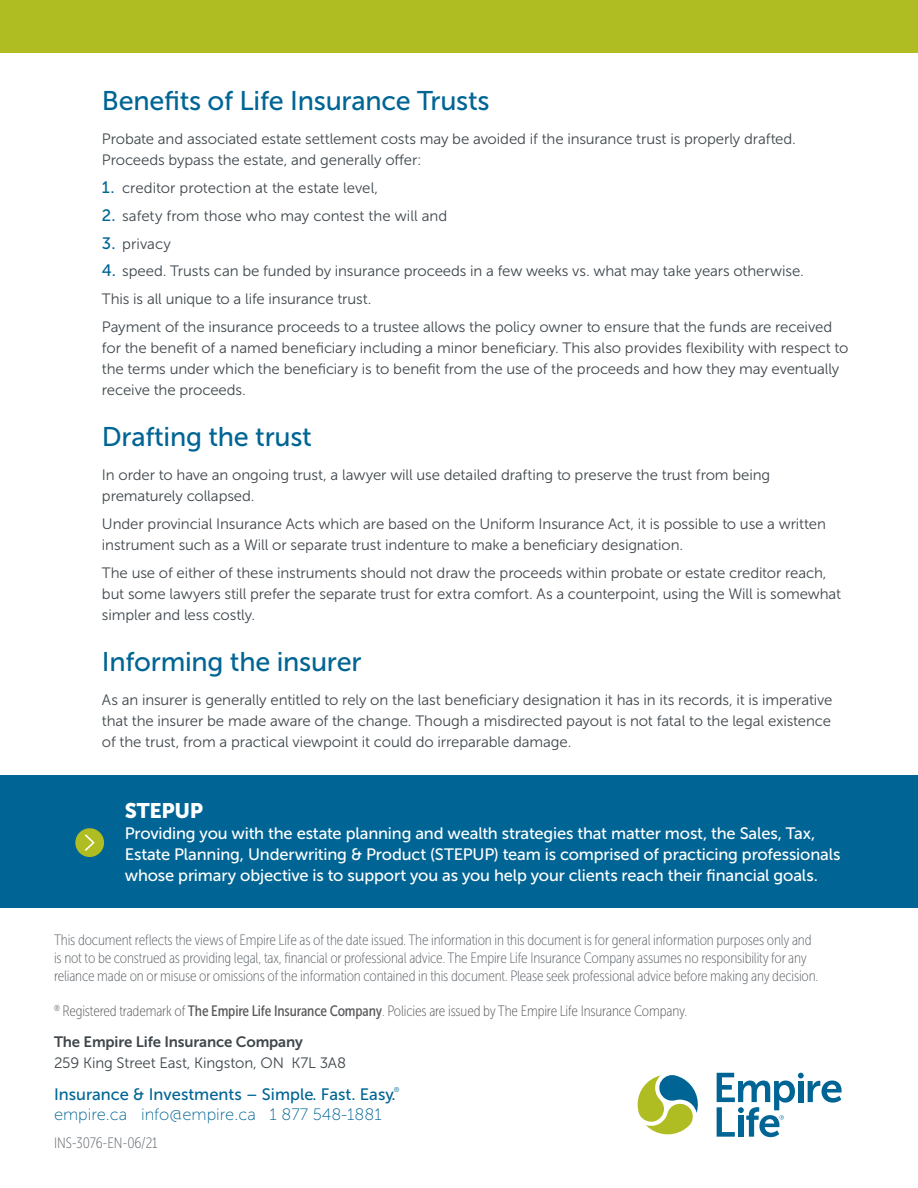
<style>
.page{position:relative;width:918px;height:1188px;background:#fff}
.page>*{position:absolute;margin:0;border:0;box-sizing:border-box;transform-origin:0 0}
.EL_Heading_1{font:27px "Museo Sans 500";letter-spacing:-.01em;color:#006594}
.EL_Heading_7_-_11_pt{font:21px "Museo Sans 900";letter-spacing:-.015em;color:#fff}
.EL_Heading_7_-_11_pt-2{font:16.5px/21px "Museo Sans 500";letter-spacing:-.01em;color:#fff}
.EL_Heading_7_-_11_pt-3{font:16.5px "Museo Sans 500";color:#006594}
.EL_Heading_7_-_11_pt-4{font:16.5px "Museo Sans 100";color:#006594}
.New_Brand_Body_Copy_10_14{font:15px/21px "Museo Sans 300";letter-spacing:-.005em;color:#3f474c}
.Foot_Note_-_Museo_Condensed{font:15px/18px "Museo Sans Cond 100";letter-spacing:-.01em;color:#5a6166}
.EL_Footnote_Legal{font:15px "Museo Sans Cond 100";letter-spacing:-.01em;color:#58595b}
.NB_Bullets{font:15px "Museo Sans 300";letter-spacing:-.01em;color:#3f474c}
.EL_Footnote_Legal-2{font:15px "Museo Sans 300";letter-spacing:-.01em;color:#3f474c}
.EL_Footnote_Legal-3{font:15px "Museo Sans 700";letter-spacing:-.01em;color:#3f474c}
.EL_Heading_7_-_11_pt-5{font:7.05px "Museo Sans 300";color:#006594}
.s1{font-family:"Museo Sans 500";font-size:16.5px;color:#006594}
.s2{font-family:"Museo Sans Cond 500"}
</style>
<div class="page">
<div style="left:0;top:775px;width:918px;height:133px;background:#006594"></div>
<div style="left:75px;top:828px;width:29px;height:29px;background:#afbc22;border-radius:50%"></div>
<svg style="left:85px;top:834px;width:10px;height:17px"></svg>
<div style="left:0;top:0;width:918px;height:53px;background:#afbc22"></div>
<svg style="left:638px;top:1075px;width:60px;height:60px"></svg>
<svg style="left:717px;top:1073px;width:125px;height:64px"></svg>
<h1 class="EL_Heading_1" style="left:102px;top:86px;width:389px">Benefits of Life Insurance Trusts</h1>
<p class="New_Brand_Body_Copy_10_14" style="left:102px;top:129px;width:696px">Probate and associated estate settlement costs may be avoided if the insurance trust is properly drafted.<br>Proceeds bypass the estate, and generally offer:</p>
<p class="New_Brand_Body_Copy_10_14" style="left:102px;top:178px;width:278px"><span class="s1">1.</span> creditor protection at the estate level,</p>
<p class="New_Brand_Body_Copy_10_14" style="left:102px;top:205px;width:347px"><span class="s1">2.</span> safety from those who may contest the will and</p>
<p class="New_Brand_Body_Copy_10_14" style="left:102px;top:233px;width:71px"><span class="s1">3.</span> privacy</p>
<p class="New_Brand_Body_Copy_10_14" style="left:102px;top:261px;width:703px"><span class="s1">4.</span> speed. Trusts can be funded by insurance proceeds in a few weeks vs. what may take years otherwise.</p>
<p class="NB_Bullets" style="left:102px;top:291px;width:271px">This is all unique to a life insurance trust.</p>
<p class="New_Brand_Body_Copy_10_14" style="left:102px;top:316px;width:748px">Payment of the insurance proceeds to a trustee allows the policy owner to ensure that the funds are received for the benefit of a named beneficiary including a minor beneficiary. This also provides flexibility with respect to the terms under which the beneficiary is to benefit from the use of the proceeds and how they may eventually receive the proceeds.</p>
<h1 class="EL_Heading_1" style="left:102px;top:422px;width:211px">Drafting the trust</h1>
<p class="New_Brand_Body_Copy_10_14" style="left:102px;top:465px;width:670px">In order to have an ongoing trust, a lawyer will use detailed drafting to preserve the trust from being prematurely collapsed.</p>
<p class="New_Brand_Body_Copy_10_14" style="left:102px;top:514px;width:726px">Under provincial Insurance Acts which are based on the Uniform Insurance Act, it is possible to use a written instrument such as a Will or separate trust indenture to make a beneficiary designation.</p>
<p class="New_Brand_Body_Copy_10_14" style="left:102px;top:562px;width:741px">The use of either of these instruments should not draw the proceeds within probate or estate creditor reach, but some lawyers still prefer the separate trust for extra comfort. As a counterpoint, using the Will is somewhat simpler and less costly.</p>
<h1 class="EL_Heading_1" style="left:102px;top:647px;width:261px">Informing the insurer</h1>
<p class="New_Brand_Body_Copy_10_14" style="left:102px;top:690px;width:732px;text-align:justify">As an insurer is generally entitled to rely on the last beneficiary designation it has in its records, it is imperative that the insurer be made aware of the change. Though a misdirected payout is not fatal to the legal existence of the trust, from a practical viewpoint it could do irreparable damage.</p>
<p class="EL_Heading_7_-_11_pt" style="left:125px;top:798px;width:80px">STEPUP</p>
<p class="EL_Heading_7_-_11_pt-2" style="left:125px;top:822px;width:717px">Providing you with the estate planning and wealth strategies that matter most, the Sales, Tax,<br>Estate Planning, Underwriting &amp; Product (STEPUP) team is comprised of practicing professionals whose primary objective is to support you as you help your clients reach their financial goals.</p>
<p class="Foot_Note_-_Museo_Condensed" style="left:54px;top:932px;width:766px">This document reflects the views of Empire Life as of the date issued. The information in this document is for general information purposes only and is not to be construed as providing legal, tax, financial or professional advice. The Empire Life Insurance Company assumes no responsibility for any reliance made on or misuse or omissions of the information contained in this document. Please seek professional advice before making any decision.</p>
<p class="EL_Footnote_Legal" style="left:54px;top:1003px;width:635px"><sup>®</sup> Registered trademark of <span class="s2">The Empire Life Insurance Company</span>. Policies are issued by The Empire Life Insurance Company.</p>
<p class="EL_Footnote_Legal-3" style="left:54px;top:1033px;width:250px">The Empire Life Insurance Company</p>
<p class="EL_Footnote_Legal-2" style="left:54px;top:1054px;width:294px">259 King Street East, Kingston, ON K7L 3A8</p>
<p class="EL_Heading_7_-_11_pt-3" style="left:54px;top:1086px;width:343px">Insurance &amp; Investments – Simple. Fast. Easy.</p>
<p class="EL_Heading_7_-_11_pt-5" style="left:394px;top:1086px;width:7px">®</p>
<p class="EL_Heading_7_-_11_pt-4" style="left:54px;top:1106px;width:329px">empire.ca info@empire.ca 1 877 548-1881</p>
<p class="Foot_Note_-_Museo_Condensed" style="left:54px;top:1134px;width:105px">INS-3076-EN-06/21</p>
</div>
